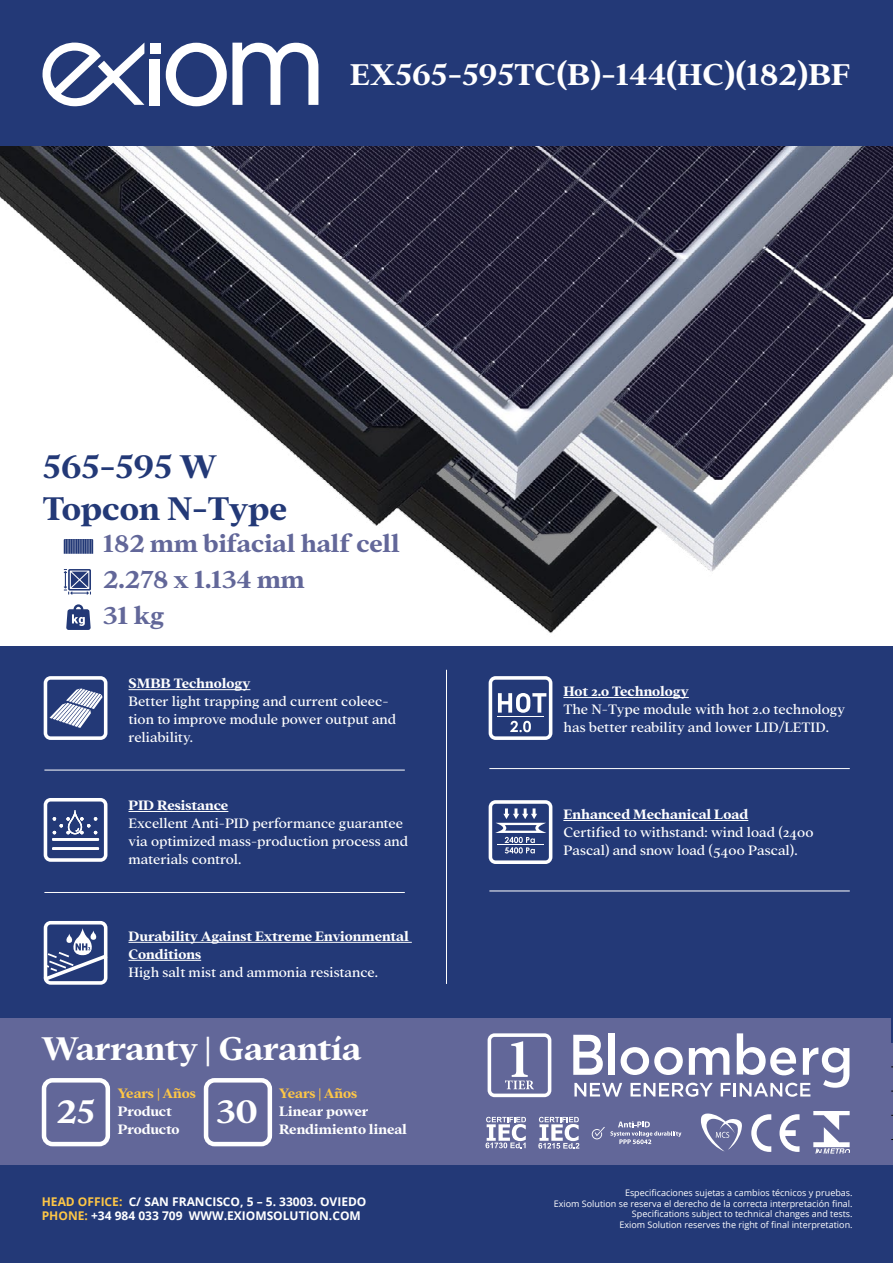
<style>
.page{position:relative;width:893px;height:1263px;background:#fff}
.page>*{position:absolute;margin:0;border:0;box-sizing:border-box;transform-origin:0 0}
.t1{font:700 36px "Addington CF";letter-spacing:-.01em;color:#fff}
.t2{font:700 36px/42px "Addington CF";color:#233977}
.t3{font:700 33px "Addington CF";color:#fff}
.t4{font:700 27px/36px "Addington CF";color:#626799}
.t5{font:15px/18px "Addington CF";color:#fff}
.t6{font:700 15px/18px "Addington CF";letter-spacing:-.01em;color:#fff}
.t7{font:700 15px "Addington CF";letter-spacing:-.01em;color:#fdc646}
.t8{font:700 12px/14.4px "Open Sans";color:#fff}
.t9{font:9px/10.8px "Open Sans";color:#fff;text-align:right}
.s1{color:#fdc646}
</style>
<div class="page">
<div style="left:0;top:0;width:893px;height:147px;background:#233977"></div>
<div style="left:0;top:646px;width:893px;height:617px;background:#233977"></div>
<svg style="left:44px;top:712px;width:63px;height:28px"></svg>
<hr style="left:129px;top:811px;width:99px;height:1px;background:#fff">
<svg style="left:44px;top:921px;width:63px;height:64px"></svg>
<hr style="left:129px;top:942px;width:283px;height:1px;background:#fff">
<hr style="left:129px;top:960px;width:72px;height:1px;background:#fff">
<hr style="left:446px;top:670px;width:1px;height:314px;background:#fff">
<hr style="left:44px;top:770px;width:361px;height:1px;background:#fff">
<hr style="left:44px;top:892px;width:361px;height:1px;background:#fff">
<hr style="left:489px;top:768px;width:361px;height:1px;background:#fff">
<hr style="left:489px;top:890px;width:361px;height:1px;background:#fff">
<hr style="left:563px;top:820px;width:185px;height:1px;background:#fff">
<svg style="left:489px;top:712px;width:63px;height:28px"></svg>
<svg style="left:489px;top:800px;width:63px;height:64px"></svg>
<svg style="left:44px;top:798px;width:63px;height:64px"></svg>
<div style="left:0;top:1018px;width:893px;height:147px;background:#626799"></div>
<svg style="left:573px;top:1033px;width:276px;height:64px"></svg>
<svg style="left:488px;top:1033px;width:63px;height:64px"></svg>
<svg style="left:701px;top:1113px;width:41px;height:38px"></svg>
<svg style="left:779px;top:1114px;width:20px;height:38px"></svg>
<svg style="left:751px;top:1114px;width:20px;height:38px"></svg>
<svg style="left:813px;top:1112px;width:36px;height:41px"></svg>
<svg style="left:485px;top:1117px;width:41px;height:31px"></svg>
<svg style="left:538px;top:1117px;width:41px;height:32px"></svg>
<svg style="left:592px;top:1121px;width:89px;height:23px"></svg>
<div style="left:42px;top:1078px;width:68px;height:68px;border:4px solid #fff;border-radius:9px"></div>
<div style="left:204px;top:1078px;width:68px;height:68px;border:4px solid #fff;border-radius:9px"></div>
<svg style="left:42px;top:42px;width:102px;height:64px"></svg>
<div style="left:150px;top:59px;width:10px;height:46px;background:#fff"></div>
<svg style="left:166px;top:43px;width:152px;height:63px"></svg>
<div style="left:150px;top:43px;width:10px;height:10px;background:#fff"></div>
<img style="left:0;top:147px;width:893px;height:565px">
<hr style="left:891px;top:1018px;width:2px;height:25px;background:#233977">
<h2 class="t3" style="left:350px;top:55px;width:502px">EX565-595TC(B)-144(HC)(182)BF</h2>
<h1 class="t2" style="left:43px;top:448px;width:246px">565-595 W<br>Topcon N-Type</h1>
<h3 class="t4" style="left:103px;top:527px;width:298px">182 mm bifacial half cell<br>2.278 x 1.134 mm<br>31 kg</h3>
<p class="t6" style="left:129px;top:675px;width:123px">SMBB Technology</p>
<p class="t5" style="left:129px;top:693px;width:269px">Better light trapping and current coleec&shy;tion to improve module power output and reliability.</p>
<p class="t6" style="left:129px;top:797px;width:101px">PID Resistance</p>
<p class="t5" style="left:129px;top:815px;width:281px">Excellent Anti-PID performance guarantee via optimized mass-production process and materials control.</p>
<p class="t6" style="left:129px;top:928px;width:282px">Durability Against Extreme Envionmental<br>Conditions</p>
<p class="t5" style="left:129px;top:963px;width:251px">High salt mist and ammonia resistance.</p>
<h1 class="t1" style="left:42px;top:1027px;width:321px">Warranty | Garantía</h1>
<p class="t7" style="left:118px;top:1084px;width:80px">Years | Años</p>
<p class="t7" style="left:279px;top:1084px;width:80px">Years | Años</p>
<h1 class="t1" style="left:56px;top:1091px;width:40px">25</h1>
<p class="t6" style="left:118px;top:1103px;width:63px">Product<br>Producto</p>
<h1 class="t1" style="left:216px;top:1091px;width:43px">30</h1>
<p class="t6" style="left:279px;top:1103px;width:130px">Linear power<br>Rendimiento lineal</p>
<p class="t6" style="left:563px;top:683px;width:127px">Hot 2.o Technology</p>
<p class="t5" style="left:563px;top:701px;width:283px">The N-Type module with hot 2.0 technology has better reability and lower LID/LETID.</p>
<p class="t6" style="left:563px;top:806px;width:186px">Enhanced Mechanical Load</p>
<p class="t5" style="left:563px;top:824px;width:252px">Certified to withstand: wind load (2400<br>Pascal) and snow load (5400 Pascal).</p>
<p class="t8" style="left:42px;top:1194px;width:326px"><span class="s1">HEAD OFFICE:</span> C/ SAN FRANCISCO, 5 – 5. 33003. OVIEDO<br><span class="s1">PHONE:</span> +34 984 033 709 WWW.EXIOMSOLUTION.COM</p>
<p class="t9" style="left:554px;top:1187px;width:300px">Especificaciones sujetas a cambios técnicos y pruebas.<br>Exiom Solution se reserva el derecho de la correcta interpretación final.<br>Specifications subject to technical changes and tests.<br>Exiom Solution reserves the right of final interpretation.</p>
</div>
